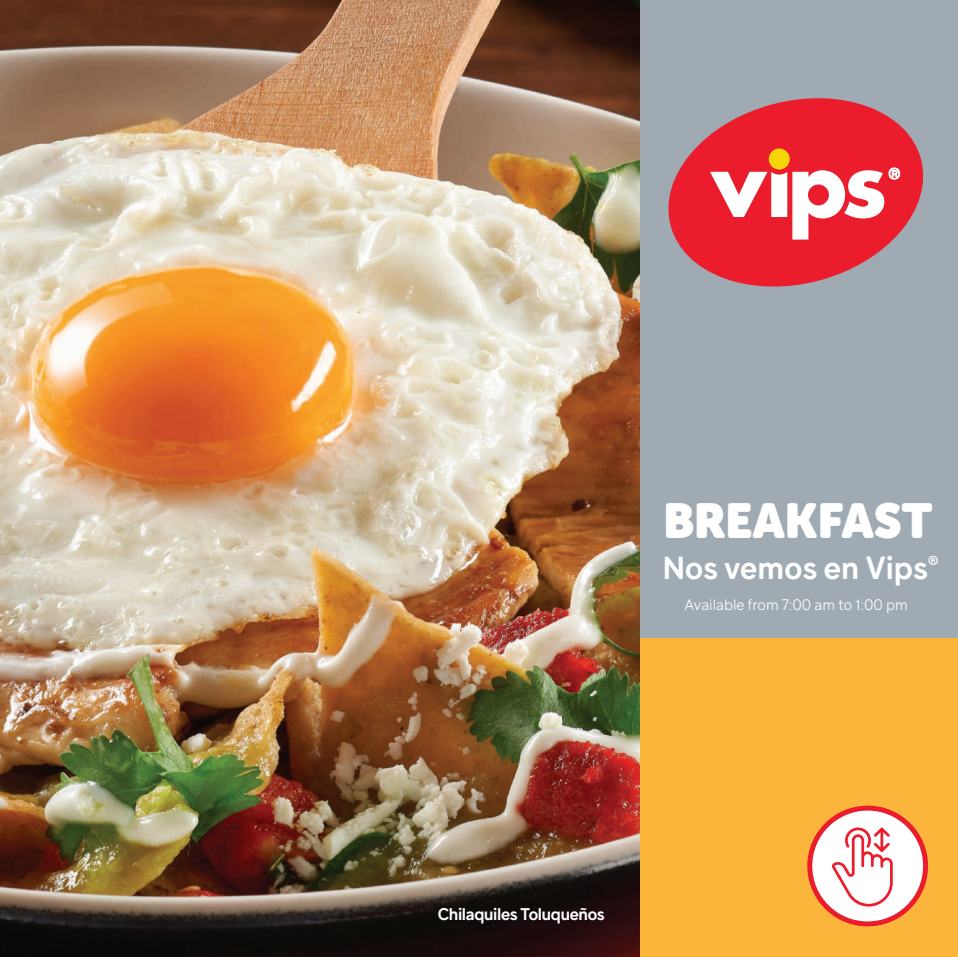
<style>
.page{position:relative;width:958px;height:957px;background:#fff}
.page>*{position:absolute;margin:0;border:0;box-sizing:border-box;transform-origin:0 0}
.t1{font:48.6px "Museo Sans Rounded";color:#fff}
.t2{font:600 31.5px "Guillon";color:#fff}
.t3{font:600 16.65px "Guillon";letter-spacing:-.02em;color:#fff}
.t4{font:300 15px "Guillon";color:#fff}
</style>
<div class="page">
<div style="left:633px;top:0;width:325px;height:641px;background:#9faab2"></div>
<div style="left:633px;top:638px;width:325px;height:319px;background:#fcb53b"></div>
<svg style="left:668px;top:98px;width:256px;height:189px;fill:#eb1c2c"></svg>
<div style="left:768px;top:148px;width:21px;height:21px;background:#f7d609;border-radius:50%"></div>
<svg style="left:710px;top:168px;width:190px;height:72px;background:#f27882"></svg>
<img style="left:0;top:0;width:639px;height:957px">
<svg style="left:807px;top:805px;width:121px;height:121px;background:#ec2b32"></svg>
<div style="left:812px;top:810px;width:111px;height:111px;background:#fff;border-radius:50%"></div>
<svg style="left:832px;top:827px;width:60px;height:79px"></svg>
<h1 class="t1" style="left:663px;top:493px;width:270px">BREAKFAST</h1>
<h2 class="t2" style="left:663px;top:548px;width:277px">Nos vemos en Vips<sup>®</sup></h2>
<p class="t4" style="left:684px;top:596px;width:225px">Available from 7:00 am to 1:00 pm</p>
<p class="t3" style="left:438px;top:904px;width:169px">Chilaquiles Toluqueños</p>
</div>
